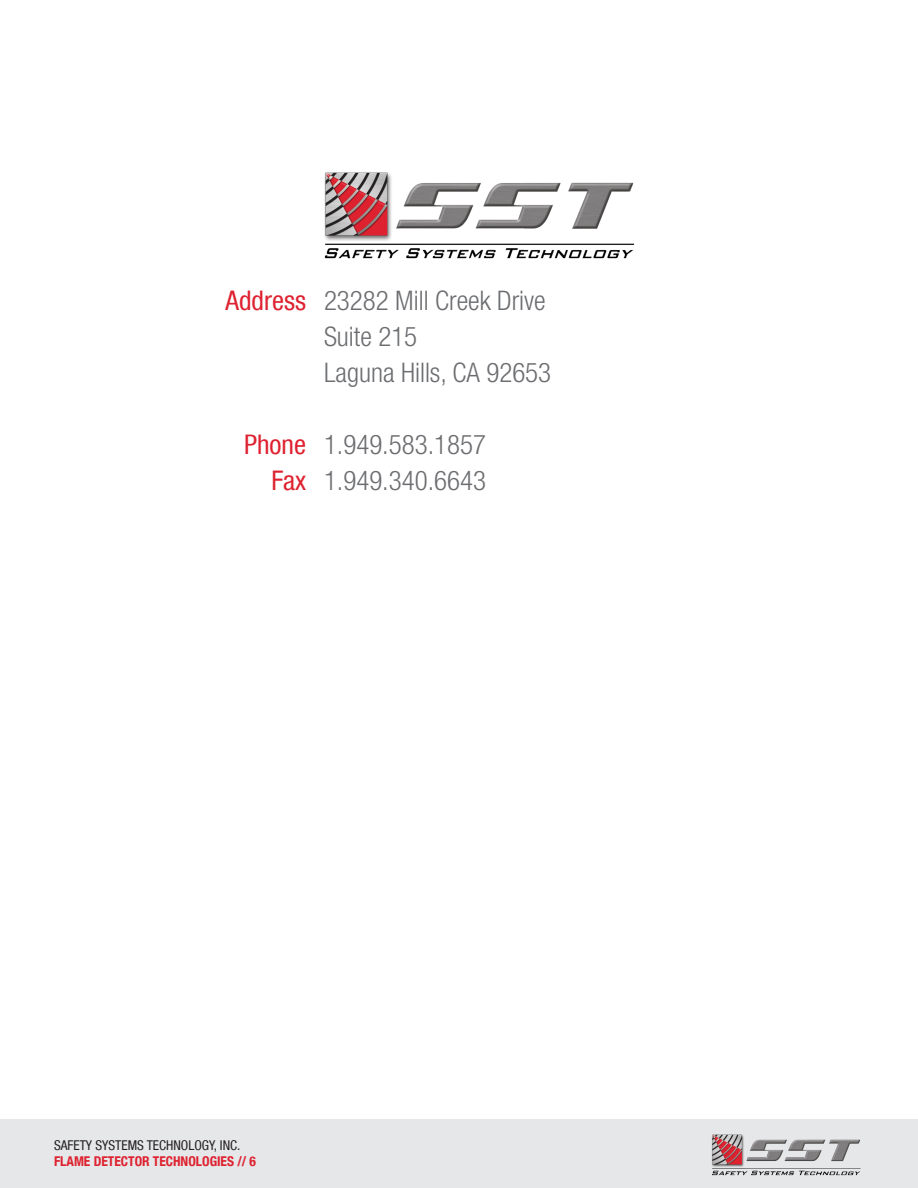
<style>
.page{position:relative;width:918px;height:1188px;background:#fff}
.page>*{position:absolute;margin:0;border:0;box-sizing:border-box;transform-origin:0 0}
.t1{font:300 condensed 27px "Helvetica Neue LT Com";color:#6c6d70}
.t2{font:condensed 27px "Helvetica Neue LT Com";color:#de2230}
.t3{font:condensed 13.5px "Helvetica Neue LT Com";color:#231f20}
.t4{font:700 condensed 13.5px "Helvetica Neue LT Com";color:#de2230}
</style>
<div class="page">
<div style="left:0;top:1119px;width:918px;height:69px;background:#e6e7e9"></div>
<img style="left:712px;top:1134px;width:149px;height:42px">
<img style="left:324px;top:172px;width:310px;height:87px">
<p class="t2" style="left:226px;top:285px;width:82px">Address</p>
<p class="t1" style="left:324px;top:285px;width:223px">23282 Mill Creek Drive</p>
<p class="t1" style="left:324px;top:321px;width:95px">Suite 215</p>
<p class="t1" style="left:324px;top:357px;width:229px">Laguna Hills, CA 92653</p>
<p class="t2" style="left:244px;top:429px;width:63px">Phone</p>
<p class="t2" style="left:272px;top:465px;width:36px">Fax</p>
<p class="t1" style="left:324px;top:429px;width:163px">1.949.583.1857</p>
<p class="t1" style="left:324px;top:465px;width:163px">1.949.340.6643</p>
<p class="t3" style="left:54px;top:1137px;width:188px">SAFETY SYSTEMS TECHNOLOGY, INC.</p>
<p class="t4" style="left:54px;top:1153px;width:204px">FLAME DETECTOR TECHNOLOGIES // 6</p>
</div>
